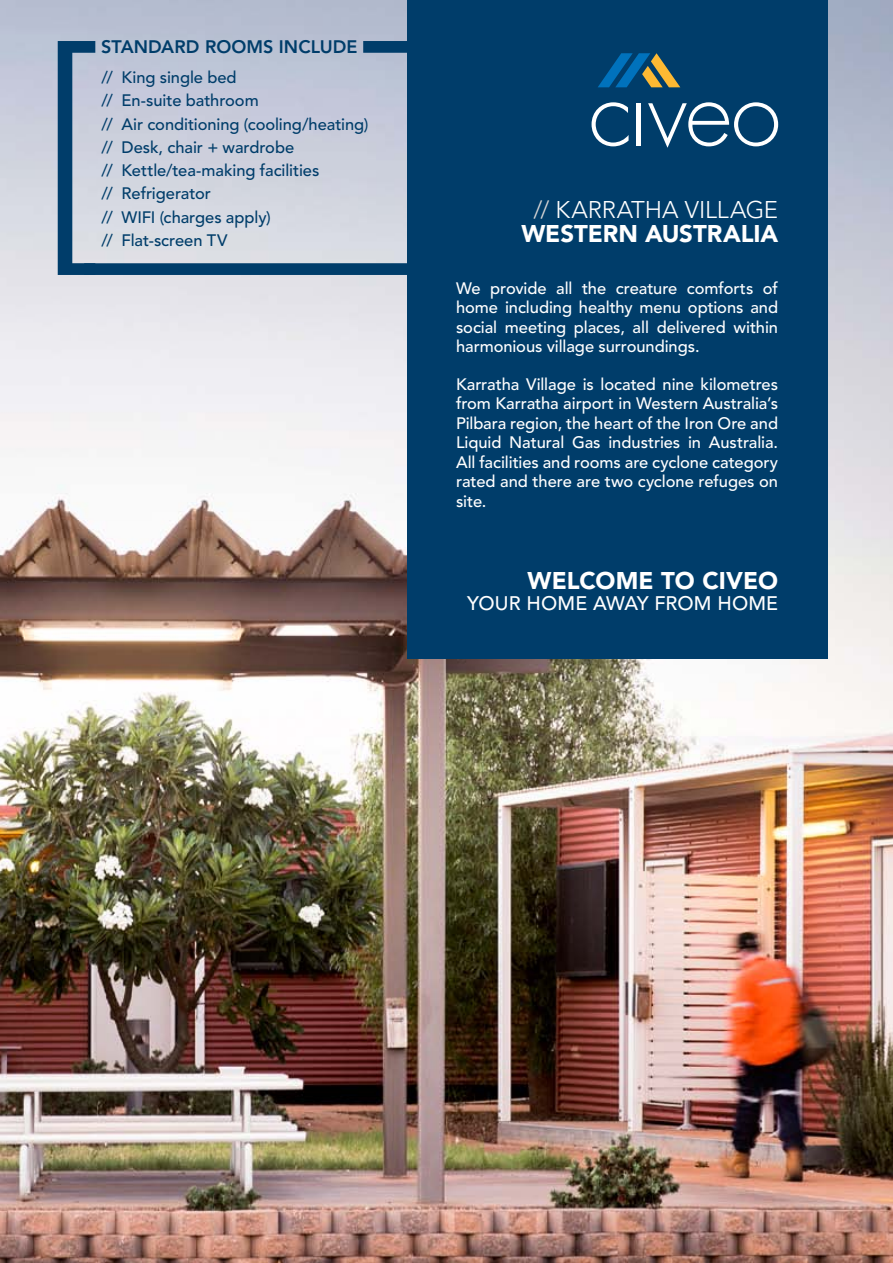
<style>
.page{position:relative;width:893px;height:1263px;background:#fff}
.page>*{position:absolute;margin:0;border:0;box-sizing:border-box;transform-origin:0 0}
.t1{font:900 24px/24px "Avenir LT Std";letter-spacing:-.005em;color:#fff;text-align:center}
.t2{font:500 19.5px "Avenir LT Std";letter-spacing:.01em;color:#fff}
.t3{font:800 18px "Avenir LT Std";letter-spacing:.005em;color:#003d6a}
.t4{font:500 16.5px/19.5px "Avenir LT Std";letter-spacing:-.005em;color:#fff;text-align:justify}
.t5{font:500 16.5px/23.2px "Avenir LT Std";letter-spacing:-.005em;color:#003d6a}
.s1{font-weight:300;color:#d8d6d6}
.s2{font-weight:300}
</style>
<div class="page">
<img style="left:0;top:0;width:893px;height:1263px">
<svg style="left:95px;top:41px;width:312px;height:234px;background:#c0c7d6"></svg>
<div style="left:407px;top:0;width:420px;height:658px;background:#003d6a"></div>
<svg style="left:592px;top:102px;width:37px;height:44px"></svg>
<hr style="left:637px;top:103px;width:4px;height:42px;background:#fff">
<svg style="left:648px;top:102px;width:130px;height:46px"></svg>
<svg style="left:598px;top:53px;width:82px;height:34px"></svg>
<svg style="left:58px;top:41px;width:37px;height:234px;background:#728faa"></svg>
<p class="t3" style="left:101px;top:36px;width:258px">STANDARD ROOMS INCLUDE</p>
<p class="t5" style="left:101px;top:66px;width:269px">// King single bed<br>// En-suite bathroom<br>// Air conditioning (cooling/heating) // Desk, chair + wardrobe<br>// Kettle/tea-making facilities<br>// Refrigerator<br>// WIFI (charges apply)<br>// Flat-screen TV</p>
<h1 class="t1" style="left:521px;top:198px;width:258px"><span class="s1">//</span> <span class="s2">KARRATHA VILLAGE<br></span>WESTERN AUSTRALIA</h1>
<p class="t4" style="left:456px;top:279px;width:324px">We provide all the creature comforts of home including healthy menu options and social meeting places, all delivered within harmonious village surroundings.</p>
<p class="t4" style="left:456px;top:375px;width:324px">Karratha Village is located nine kilometres from Karratha airport in Western Australia’s Pilbara region, the heart of the Iron Ore and Liquid Natural Gas industries in Australia.<br>All facilities and rooms are cyclone category rated and there are two cyclone refuges on site.</p>
<h1 class="t1" style="left:528px;top:569px;width:252px">WELCOME TO CIVEO</h1>
<p class="t2" style="left:467px;top:592px;width:141px">Your home away</p>
<p class="t2" style="left:654px;top:592px;width:125px">from home</p>
</div>
